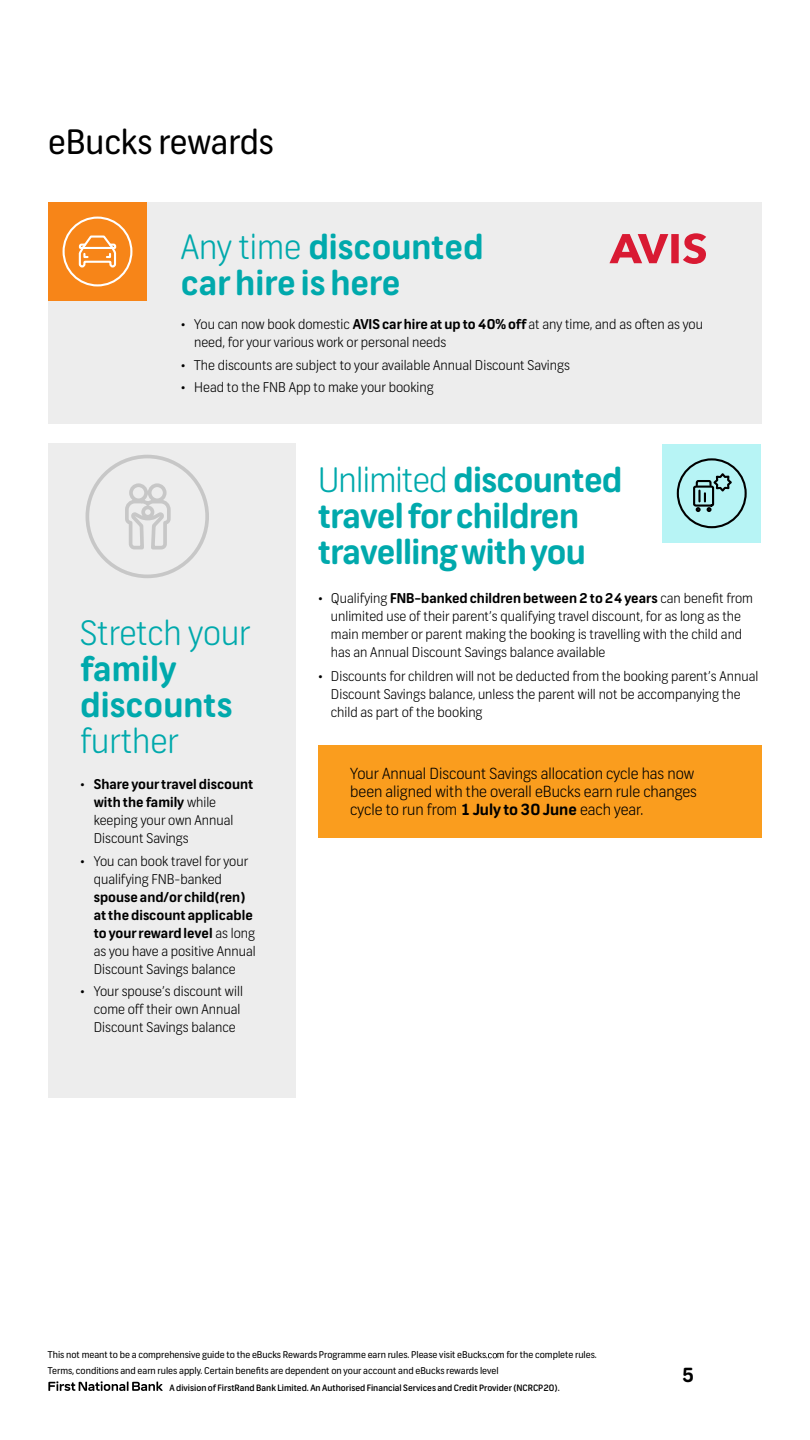
<style>
.page{position:relative;width:810px;height:1440px;background:#fff}
.page>*{position:absolute;margin:0;border:0;box-sizing:border-box;transform-origin:0 0}
.t1{font:700 33.75px/36px "FNB Sans";letter-spacing:-.02em;color:#00a9ac}
.t2{font:700 33.75px/36px "FNB Sans";color:#00a9ac}
.t3{font:300 33.75px "FNB Sans";color:#00a9ac}
.t4{font:33.75px "FNB Sans";letter-spacing:-.005em;color:#000}
.t5{font:700 19.5px "FNB Sans";color:#000}
.t6{font:300 15.38px/18px "FNB Sans";color:#000}
.t7{font:300 13.5px/18px "FNB Sans";color:#000}
.t8{font:700 13.5px/18px "FNB Sans";color:#000}
.t9{font:9.38px "FNB Sans";color:#000}
.t10{font:500 8.77px "FNB Sans";color:#000}
.s1{font-weight:300}
.s2{font-weight:700}
</style>
<div class="page">
<svg style="left:48px;top:1381px;width:115px;height:10px"></svg>
<svg style="left:486px;top:1353px;width:11px;height:5px"></svg>
<div style="left:48px;top:202px;width:713px;height:222px;background:#ededed"></div>
<svg style="left:609px;top:233px;width:97px;height:31px;background:#e38490"></svg>
<div style="left:48px;top:202px;width:99px;height:99px;background:#f78518"></div>
<div style="left:63px;top:217px;width:69px;height:69px;border:2px solid #fff;border-radius:50%"></div>
<svg style="left:78px;top:235px;width:39px;height:33px"></svg>
<div style="left:48px;top:444px;width:248px;height:654px;background:#ededed"></div>
<div style="left:86px;top:455px;width:123px;height:123px;border:4px solid #000;border-radius:50%"></div>
<svg style="left:123px;top:482px;width:50px;height:69px;background:#dedede"></svg>
<div style="left:318px;top:745px;width:443px;height:93px;background:#fa9d1e"></div>
<div style="left:662px;top:444px;width:99px;height:99px;background:#b7f4f5"></div>
<div style="left:677px;top:458px;width:70px;height:70px;border:2px solid #000;border-radius:50%"></div>
<svg style="left:693px;top:473px;width:39px;height:39px"></svg>
<h1 class="t4" style="left:48px;top:121px;width:227px">eBucks rewards</h1>
<h1 class="t2" style="left:181px;top:229px;width:305px"><span class="s1">Any time</span> discounted car hire is here</h1>
<p class="t7" style="left:194px;top:315px;width:510px;text-indent:-14px">• You can now book domestic <span class="s2">AVIS car hire at up to 40% off</span> at any time, and as often as you need, for your various work or personal needs</p>
<p class="t7" style="left:181px;top:356px;width:391px">• The discounts are subject to your available Annual Discount Savings</p>
<p class="t7" style="left:181px;top:378px;width:254px">• Head to the FNB App to make your booking</p>
<h1 class="t3" style="left:80px;top:613px;width:171px">Stretch your</h1>
<h1 class="t2" style="left:80px;top:651px;width:154px">family discounts</h1>
<h1 class="t3" style="left:80px;top:721px;width:100px">further</h1>
<p class="t7" style="left:94px;top:776px;width:161px;text-indent:-14px">• <span class="s2">Share your travel discount with the family</span> while keeping your own Annual<br>Discount Savings</p>
<p class="t7" style="left:94px;top:852px;width:156px;text-indent:-14px">• You can book travel for your qualifying FNB-banked</p>
<p class="t8" style="left:94px;top:888px;width:163px">spouse and/or child(ren) at the discount applicable to your reward level <span class="s1">as long as you have a positive Annual<br>Discount Savings balance</span></p>
<p class="t7" style="left:94px;top:983px;width:151px;text-indent:-14px">• Your spouse’s discount will come off their own Annual<br>Discount Savings balance</p>
<h1 class="t1" style="left:318px;top:462px;width:306px"><span class="s1">Unlimited</span> discounted travel for children travelling with you</h1>
<p class="t7" style="left:331px;top:589px;width:424px;text-indent:-13px">• Qualifying <span class="s2">FNB-banked children between 2 to 24 years</span> can benefit from unlimited use of their parent’s qualifying travel discount, for as long as the main member or parent making the booking is travelling with the child and has an Annual Discount Savings balance available</p>
<p class="t7" style="left:331px;top:667px;width:429px;text-indent:-13px">• Discounts for children will not be deducted from the booking parent’s Annual<br>Discount Savings balance, unless the parent will not be accompanying the child as part of the booking</p>
<p class="t6" style="left:350px;top:765px;width:348px">Your Annual Discount Savings allocation cycle has now been aligned with the overall eBucks earn rule changes cycle to run from <span class="s2">1 July to 30 June</span> each year.</p>
<p class="t9" style="left:48px;top:1349px;width:550px">This not meant to be a comprehensive guide to the eBucks Rewards Programme earn rules. Please visit eBucks m for the complete rules.</p>
<p class="t9" style="left:48px;top:1365px;width:452px">Terms, conditions and earn rules apply. Certain benefits are dependent on your account and eBucks rewards level</p>
<p class="t10" style="left:169px;top:1382px;width:392px">A division of FirstRand Bank Limited. An Authorised Financial Services and Credit Provider (NCRCP20).</p>
<h2 class="t5" style="left:682px;top:1363px;width:14px">5</h2>
</div>
